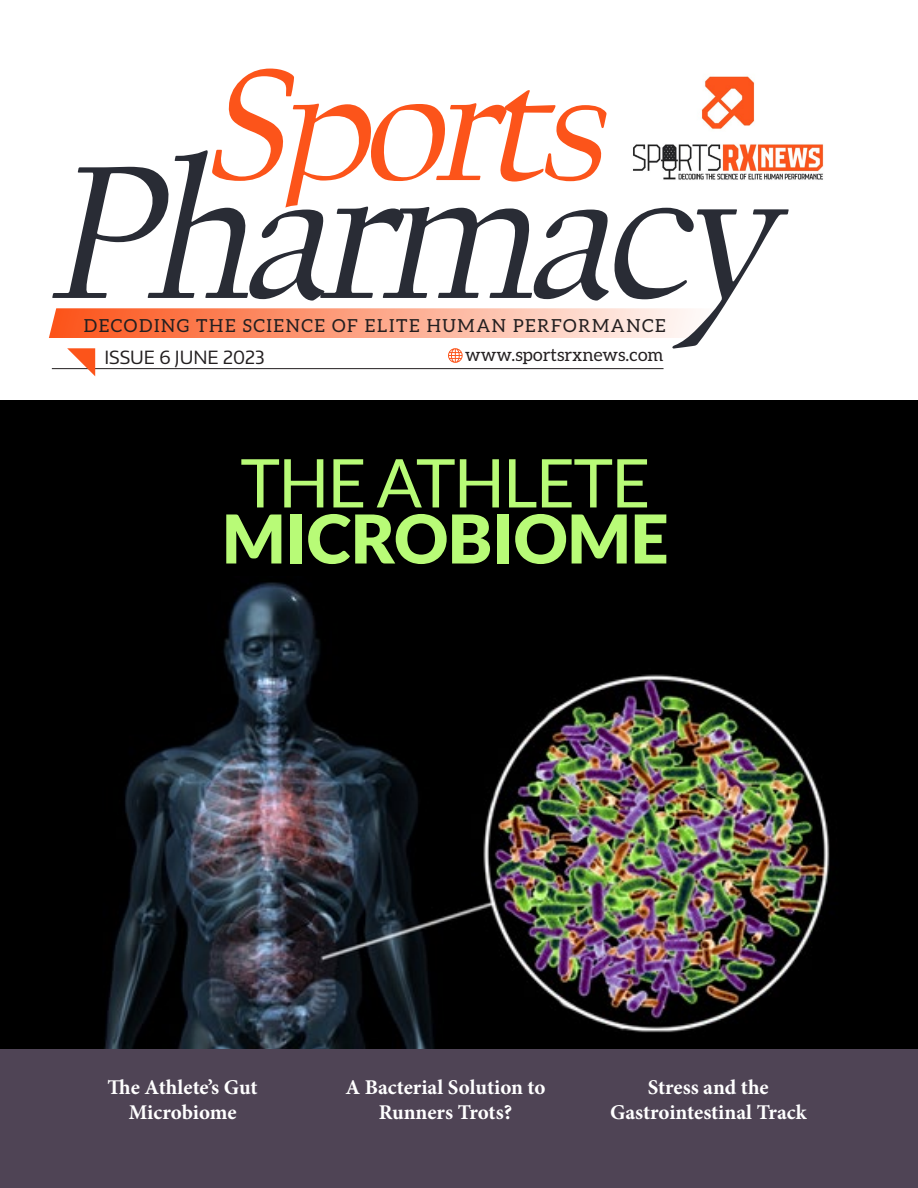
<style>
.page{position:relative;width:918px;height:1188px;background:#fff}
.page>*{position:absolute;margin:0;border:0;box-sizing:border-box;transform-origin:0 0}
.t1{font:italic 198.75px "Californian FB";color:#292c35}
.t2{font:italic 167.1px "Californian FB";color:#fc541a}
.t3{font:67.35px "Lato";letter-spacing:-.025em;color:#b8fb77}
.t4{font:900 67.35px "Lato";color:#b8fb77}
.t5{font:700 21px/25.2px "Minion Pro";letter-spacing:-.005em;color:#fff;text-align:center}
.t6{font:18.15px "Encode Sans";color:#231f20}
.t7{font:18px/29.4px "Aleo";letter-spacing:.09em;color:#231f20;text-align:right}
</style>
<div class="page">
<img style="left:633px;top:76px;width:191px;height:104px">
<div style="left:0;top:400px;width:918px;height:788px;background:#000"></div>
<img style="left:104px;top:582px;width:726px;height:467px">
<svg style="left:49px;top:308px;width:645px;height:30px"></svg>
<hr style="left:52px;top:368px;width:612px;height:1px;background:#231f20">
<svg style="left:67px;top:348px;width:28px;height:28px"></svg>
<svg style="left:448px;top:348px;width:15px;height:15px"></svg>
<div style="left:0;top:1049px;width:918px;height:139px;background:#4f4455"></div>
<h2 class="t2" style="left:201px;top:33px;width:443px">Sports</h2>
<h1 class="t1" style="left:43px;top:123px;width:729px">Pharmacy</h1>
<p class="t7" style="left:84px;top:310px;width:583px">DECODING THE SCIENCE OF ELITE HUMAN PERFORMANCE<br>WWW.SPORTSRXNEWS.COM</p>
<p class="t6" style="left:104px;top:345px;width:162px">ISSUE 6 JUNE 2023</p>
<h3 class="t3" style="left:240px;top:446px;width:412px">THE ATHLETE</h3>
<h3 class="t4" style="left:222px;top:499px;width:448px">MICROBIOME</h3>
<p class="t5" style="left:108px;top:1075px;width:152px">The Athlete’s Gut<br>Microbiome</p>
<p class="t5" style="left:345px;top:1075px;width:202px">A Bacterial Solution to<br>Runners Trots?</p>
<p class="t5" style="left:610px;top:1075px;width:198px">Stress and the<br>Gastrointestinal Track</p>
</div>
